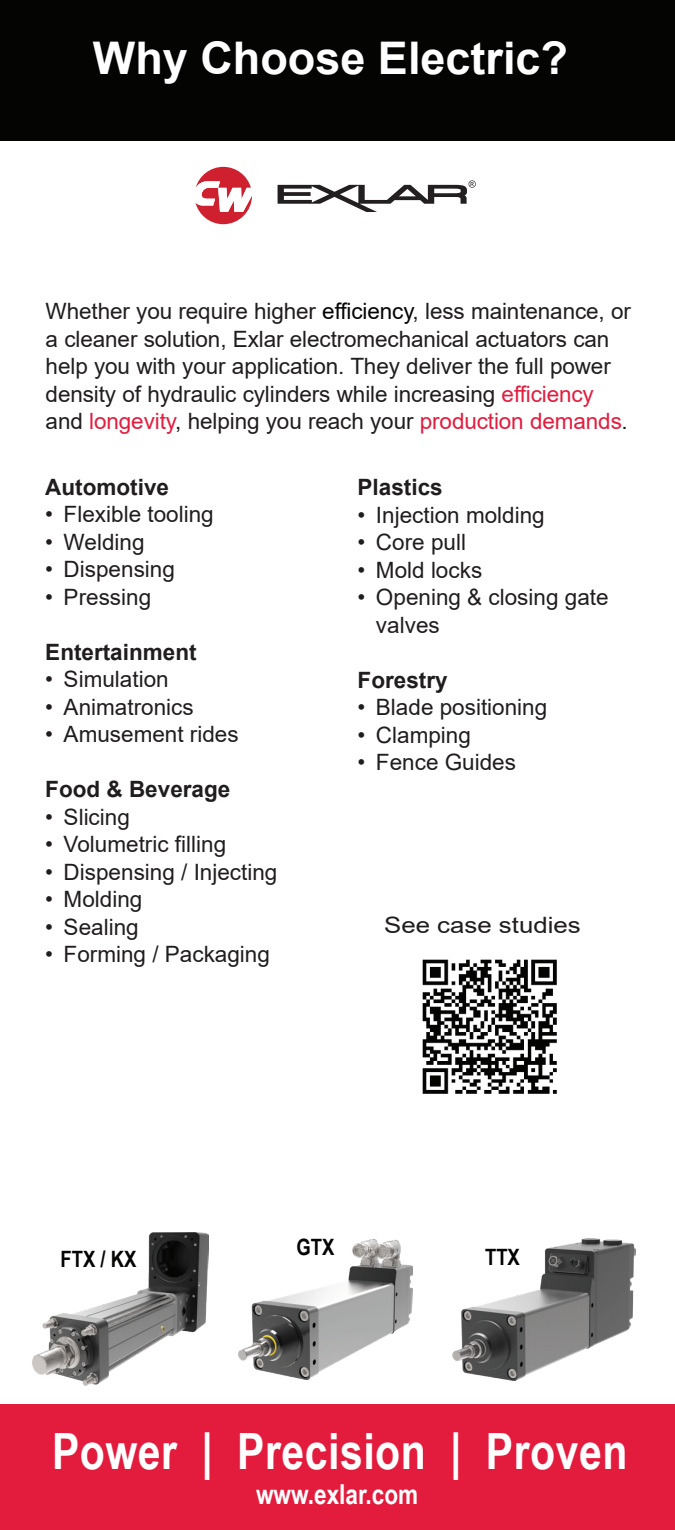
<style>
.page{position:relative;width:675px;height:1530px;background:#fff}
.page>*{position:absolute;margin:0;border:0;box-sizing:border-box;transform-origin:0 0}
.t1{font:700 50px "Arial Narrow";letter-spacing:.01em;color:#fff}
.t2{font:700 45px "Arial";color:#fff}
.t3{font:700 27.5px "Arial Narrow";color:#fff}
.t4{font:22.5px/27.5px "Arial";color:#211d1e}
.t5{font:700 22.5px "Arial";color:#211d1e}
.t6{font:22.5px "Arial";color:#211d1e;scale:1.15 1}
.t7{font:700 22.5px "Arial Narrow";color:#040503}
.s1{color:#040503}
.s2{color:#e31c3e}
</style>
<div class="page">
<div style="left:0;top:0;width:675px;height:141px;background:#040503"></div>
<div style="left:0;top:1404px;width:675px;height:126px;background:#e31c3e"></div>
<img style="left:238px;top:1239px;width:175px;height:140px">
<img style="left:33px;top:1233px;width:175px;height:153px">
<svg style="left:278px;top:180px;width:198px;height:32px"></svg>
<svg style="left:195px;top:167px;width:57px;height:57px"></svg>
<img style="left:453px;top:1238px;width:182px;height:142px">
<img style="left:422px;top:959px;width:135px;height:135px">
<h2 class="t2" style="left:93px;top:26px;width:477px">Why Choose Electric?</h2>
<p class="t4" style="left:46px;top:298px;width:587px">Whether you require higher <span class="s1">efficiency</span>, less maintenance, or a cleaner solution, Exlar electromechanical actuators can help you with your application. They deliver the full power density of hydraulic cylinders while increasing <span class="s2">efficiency </span>and <span class="s2">longevity</span>, helping you reach your <span class="s2">production demands</span>.</p>
<p class="t5" style="left:45px;top:471px;width:125px">Automotive</p>
<p class="t4" style="left:45px;top:500px;width:170px">• Flexible tooling</p>
<p class="t4" style="left:45px;top:528px;width:101px">• Welding</p>
<p class="t4" style="left:45px;top:555px;width:131px">• Dispensing</p>
<p class="t4" style="left:45px;top:583px;width:107px">• Pressing</p>
<p class="t5" style="left:45px;top:636px;width:153px">Entertainment</p>
<p class="t4" style="left:45px;top:665px;width:125px">• Simulation</p>
<p class="t4" style="left:45px;top:693px;width:150px">• Animatronics</p>
<p class="t4" style="left:45px;top:720px;width:195px">• Amusement rides</p>
<p class="t5" style="left:45px;top:773px;width:187px">Food &amp; Beverage</p>
<p class="t4" style="left:45px;top:803px;width:86px">• Slicing</p>
<p class="t4" style="left:45px;top:830px;width:182px">• Volumetric filling</p>
<p class="t4" style="left:45px;top:858px;width:234px">• Dispensing / Injecting</p>
<p class="t4" style="left:45px;top:885px;width:99px">• Molding</p>
<p class="t4" style="left:45px;top:913px;width:95px">• Sealing</p>
<p class="t4" style="left:45px;top:940px;width:226px">• Forming / Packaging</p>
<p class="t5" style="left:358px;top:471px;width:87px">Plastics</p>
<p class="t4" style="left:358px;top:501px;width:189px">• Injection molding</p>
<p class="t4" style="left:358px;top:528px;width:110px">• Core pull</p>
<p class="t4" style="left:358px;top:556px;width:126px">• Mold locks</p>
<p class="t4" style="left:376px;top:583px;width:234px;text-indent:-18px">• Opening &amp; closing gate valves</p>
<p class="t5" style="left:358px;top:664px;width:92px">Forestry</p>
<p class="t4" style="left:358px;top:693px;width:191px">• Blade positioning</p>
<p class="t4" style="left:358px;top:721px;width:115px">• Clamping</p>
<p class="t4" style="left:358px;top:748px;width:160px">• Fence Guides</p>
<p class="t6" style="left:384px;top:909px;width:172px">See case studies</p>
<p class="t7" style="left:297px;top:1230px;width:39px">GTX</p>
<p class="t7" style="left:61px;top:1242px;width:77px">FTX / KX</p>
<p class="t7" style="left:485px;top:1240px;width:36px">TTX</p>
<h1 class="t1" style="left:52px;top:1413px;width:577px">Power | Precision | Proven</h1>
<p class="t3" style="left:256px;top:1473px;width:164px">www.exlar.com</p>
</div>
